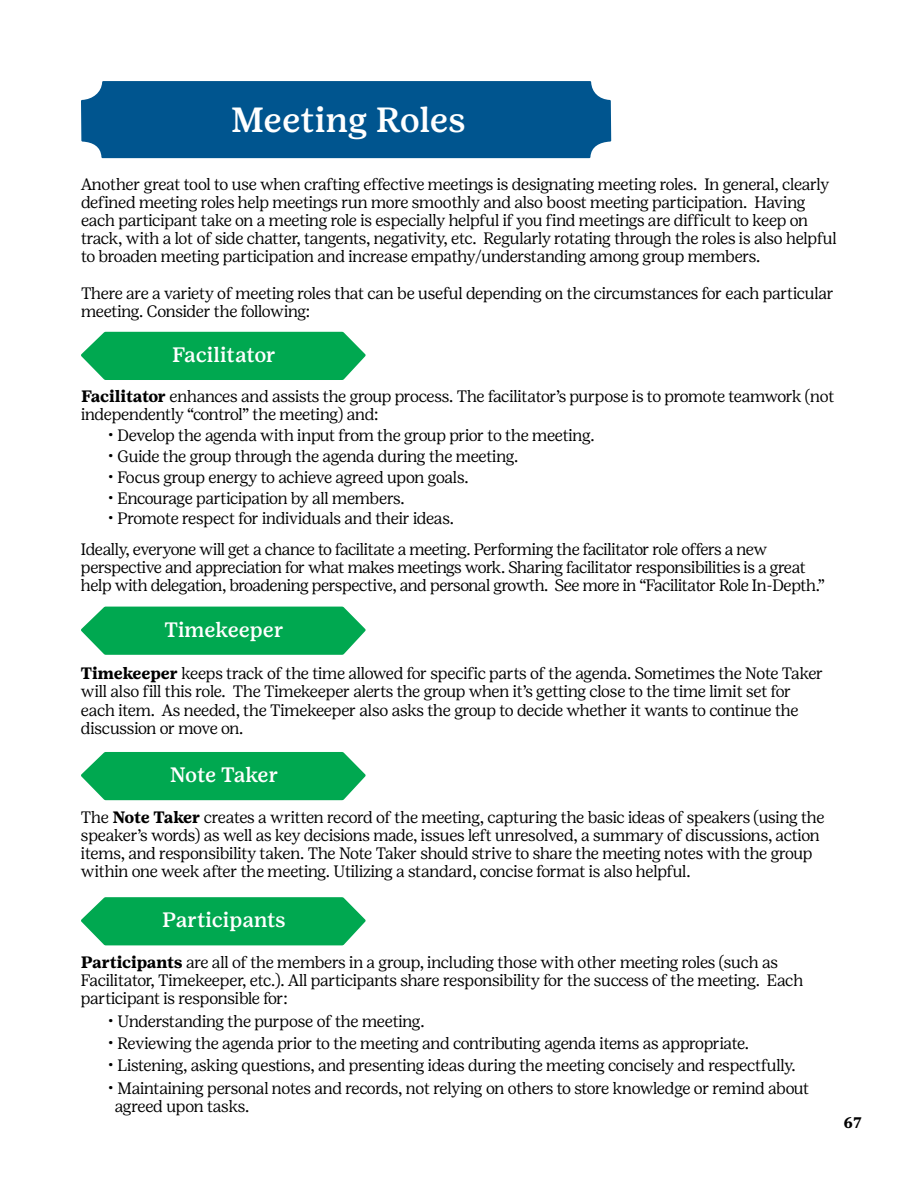
<style>
.page{position:relative;width:918px;height:1188px;background:#fff}
.page>*{position:absolute;margin:0;border:0;box-sizing:border-box;transform-origin:0 0}
.t1{font:500 34.95px "Girl Scout Text";letter-spacing:-.01em;color:#fff}
.t2{font:500 20.85px "Girl Scout Text";color:#fff}
.t3{font:500 20.85px "Girl Scout Text";letter-spacing:-.03em;color:#fff}
.t4{font:300 16.5px/18.1px "Girl Scout Display";letter-spacing:-.02em;color:#000}
.t5{font:700 15.3px "Girl Scout Text";color:#000}
.s1{font-family:"Girl Scout Text";font-weight:700}
</style>
<div class="page">
<div style="left:81px;top:81px;width:530px;height:77px;background:#00558f"></div>
<svg style="left:81px;top:332px;width:285px;height:48px;background:#14ae5d"></svg>
<svg style="left:81px;top:607px;width:285px;height:48px;background:#15af5e"></svg>
<svg style="left:81px;top:752px;width:285px;height:48px;background:#14ae5d"></svg>
<svg style="left:81px;top:897px;width:285px;height:48px;background:#15af5e"></svg>
<h1 class="t1" style="left:231px;top:99px;width:237px">Meeting Roles</h1>
<p class="t4" style="left:81px;top:175px;width:757px">Another great tool to use when crafting effective meetings is designating meeting roles. In general, clearly defined meeting roles help meetings run more smoothly and also boost meeting participation. Having each participant take on a meeting role is especially helpful if you find meetings are difficult to keep on track, with a lot of side chatter, tangents, negativity, etc. Regularly rotating through the roles is also helpful to broaden meeting participation and increase empathy/understanding among group members.</p>
<p class="t4" style="left:81px;top:284px;width:754px">There are a variety of meeting roles that can be useful depending on the circumstances for each particular meeting. Consider the following:</p>
<p class="t2" style="left:172px;top:342px;width:105px">Facilitator</p>
<p class="t4" style="left:81px;top:387px;width:755px"><span class="s1">Facilitator</span> enhances and assists the group process. The facilitator’s purpose is to promote teamwork (not independently “control” the meeting) and:</p>
<p class="t4" style="left:108px;top:426px;width:488px">• Develop the agenda with input from the group prior to the meeting.</p>
<p class="t4" style="left:108px;top:447px;width:412px">• Guide the group through the agenda during the meeting.</p>
<p class="t4" style="left:108px;top:468px;width:362px">• Focus group energy to achieve agreed upon goals.</p>
<p class="t4" style="left:108px;top:488px;width:298px">• Encourage participation by all members.</p>
<p class="t4" style="left:81px;top:503px;width:688px;line-height:30.6px;text-indent:27px">• Promote respect for individuals and their ideas.<br>Ideally, everyone will get a chance to facilitate a meeting. Performing the facilitator role offers a new</p>
<p class="t4" style="left:81px;top:558px;width:746px">perspective and appreciation for what makes meetings work. Sharing facilitator responsibilities is a great help with delegation, broadening perspective, and personal growth. See more in “Facilitator Role In-Depth.”</p>
<p class="t2" style="left:164px;top:617px;width:121px">Timekeeper</p>
<p class="t4" style="left:81px;top:664px;width:744px"><span class="s1">Timekeeper</span> keeps track of the time allowed for specific parts of the agenda. Sometimes the Note Taker will also fill this role. The Timekeeper alerts the group when it’s getting close to the time limit set for each item. As needed, the Timekeeper also asks the group to decide whether it wants to continue the discussion or move on.</p>
<p class="t3" style="left:170px;top:762px;width:110px">Note Taker</p>
<p class="t4" style="left:81px;top:808px;width:745px">The <span class="s1">Note Taker</span> creates a written record of the meeting, capturing the basic ideas of speakers (using the speaker’s words) as well as key decisions made, issues left unresolved, a summary of discussions, action items, and responsibility taken. The Note Taker should strive to share the meeting notes with the group within one week after the meeting. Utilizing a standard, concise format is also helpful.</p>
<p class="t2" style="left:162px;top:908px;width:125px">Participants</p>
<p class="t4" style="left:81px;top:953px;width:724px"><span class="s1">Participants</span> are all of the members in a group, including those with other meeting roles (such as<br>Facilitator, Timekeeper, etc.). All participants share responsibility for the success of the meeting. Each participant is responsible for:</p>
<p class="t4" style="left:108px;top:1012px;width:318px">• Understanding the purpose of the meeting.</p>
<p class="t4" style="left:108px;top:1034px;width:643px">• Reviewing the agenda prior to the meeting and contributing agenda items as appropriate.</p>
<p class="t4" style="left:108px;top:1056px;width:689px">• Listening, asking questions, and presenting ideas during the meeting concisely and respectfully.</p>
<p class="t4" style="left:115px;top:1079px;width:696px;text-indent:-7px">• Maintaining personal notes and records, not relying on others to store knowledge or remind about agreed upon tasks.</p>
<p class="t5" style="left:843px;top:1113px;width:20px">67</p>
</div>
